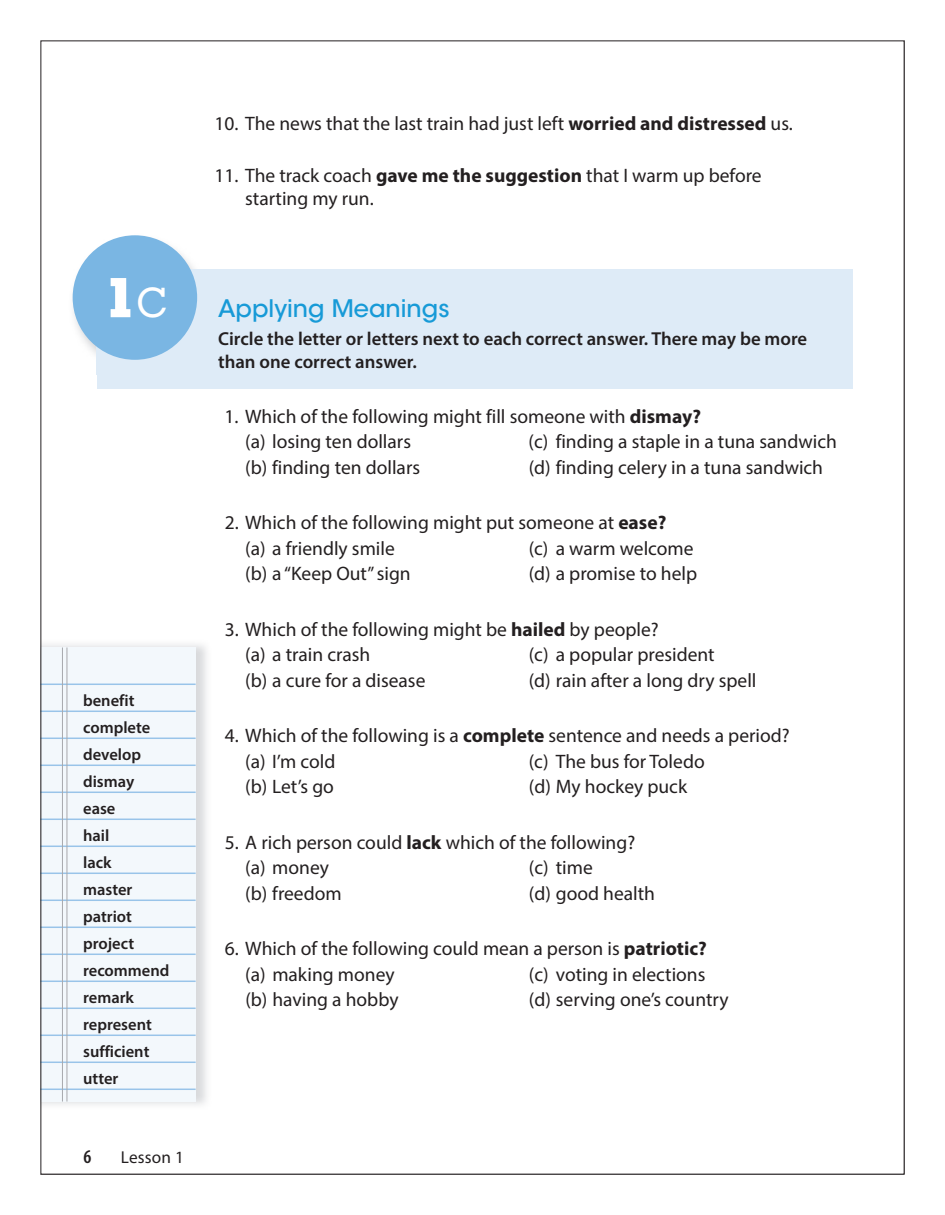
<style>
.page{position:relative;width:945px;height:1215px;background:#fff}
.page>*{position:absolute;margin:0;border:0;box-sizing:border-box;transform-origin:0 0}
.t1{font:800 55.5px "Memphis";color:#fff}
.t2{font:500 24px "ITC Avant Garde Std";color:#179ad7}
.t3{font:19.5px/25.5px "Myriad Pro";color:#231f20}
.t4{font:600 condensed 19.5px "Myriad Pro";color:#231f20}
.t5{font:600 18.75px/22.5px "Myriad Pro";color:#231f20}
.t6{font:17.25px "Myriad Pro";letter-spacing:.01em;color:#231f20}
.t7{font:600 16.5px/27px "Myriad Pro";color:#231f20}
.s1{font-weight:500;font-size:40.5px}
.s2{font-weight:700}
</style>
<div class="page">
<div style="left:41px;top:648px;width:155px;height:454px;background:#f3f8fc"></div>
<hr style="left:41px;top:684px;width:155px;height:1px;background:#99c4e9">
<hr style="left:41px;top:711px;width:155px;height:1px;background:#99c4e9">
<hr style="left:41px;top:738px;width:155px;height:1px;background:#99c4e9">
<hr style="left:41px;top:765px;width:155px;height:1px;background:#99c4e9">
<hr style="left:41px;top:792px;width:155px;height:1px;background:#99c4e9">
<hr style="left:41px;top:819px;width:155px;height:1px;background:#99c4e9">
<hr style="left:41px;top:846px;width:155px;height:1px;background:#99c4e9">
<hr style="left:41px;top:873px;width:155px;height:1px;background:#99c4e9">
<hr style="left:41px;top:900px;width:155px;height:1px;background:#99c4e9">
<hr style="left:41px;top:927px;width:155px;height:1px;background:#99c4e9">
<hr style="left:41px;top:954px;width:155px;height:1px;background:#99c4e9">
<hr style="left:41px;top:981px;width:155px;height:1px;background:#99c4e9">
<hr style="left:41px;top:1008px;width:155px;height:1px;background:#99c4e9">
<hr style="left:41px;top:1035px;width:155px;height:1px;background:#99c4e9">
<hr style="left:41px;top:1062px;width:155px;height:1px;background:#99c4e9">
<hr style="left:41px;top:1089px;width:155px;height:1px;background:#99c4e9">
<hr style="left:67px;top:648px;width:1px;height:454px;background:#a8a9ad">
<hr style="left:62px;top:648px;width:1px;height:454px;background:#a8a9ad">
<div style="left:97px;top:269px;width:756px;height:119px;background:#deebf7"></div>
<img style="left:72px;top:235px;width:121px;height:139px">
<img style="left:97px;top:269px;width:101px;height:105px">
<div style="left:73px;top:235px;width:124px;height:125px;background:#7ab6e3;border-radius:50%"></div>
<h1 class="t1" style="left:102px;top:262px;width:67px">1<span class="s1">C</span></h1>
<p class="t7" style="left:83px;top:686px;width:88px">benefit complete develop dismay ease<br>hail<br>lack<br>master patriot project recommend remark represent sufficient utter</p>
<p class="t4" style="left:83px;top:1146px;width:9px">6</p>
<p class="t6" style="left:121px;top:1147px;width:64px">Lesson 1</p>
<p class="t3" style="left:215px;top:110px;width:580px">10. The news that the last train had just left <span class="s2">worried and distressed</span> us.</p>
<p class="t3" style="left:245px;top:164px;width:518px;line-height:22.5px;text-indent:-30px">11. The track coach <span class="s2">gave me the suggestion</span> that I warm up before starting my run.</p>
<p class="t2" style="left:218px;top:293px;width:233px">Applying Meanings</p>
<p class="t5" style="left:218px;top:327px;width:591px">Circle the letter or letters next to each correct answer. There may be more than one correct answer.</p>
<p class="t3" style="left:245px;top:403px;width:457px;text-indent:-20px">1. Which of the following might fill someone with <span class="s2">dismay? </span>(a) losing ten dollars</p>
<p class="t3" style="left:529px;top:428px;width:310px">(c) finding a staple in a tuna sandwich</p>
<p class="t3" style="left:245px;top:454px;width:176px">(b) finding ten dollars</p>
<p class="t3" style="left:529px;top:454px;width:296px">(d) finding celery in a tuna sandwich</p>
<p class="t3" style="left:245px;top:509px;width:423px;text-indent:-20px">2. Which of the following might put someone at <span class="s2">ease? </span>(a) a friendly smile</p>
<p class="t3" style="left:529px;top:535px;width:166px">(c) a warm welcome</p>
<p class="t3" style="left:245px;top:560px;width:167px">(b) a “Keep Out” sign</p>
<p class="t3" style="left:529px;top:560px;width:170px">(d) a promise to help</p>
<p class="t3" style="left:245px;top:616px;width:415px;text-indent:-20px">3. Which of the following might be <span class="s2">hailed</span> by people? (a) a train crash</p>
<p class="t3" style="left:529px;top:641px;width:187px">(c) a popular president</p>
<p class="t3" style="left:245px;top:667px;width:182px">(b) a cure for a disease</p>
<p class="t3" style="left:529px;top:667px;width:229px">(d) rain after a long dry spell</p>
<p class="t3" style="left:245px;top:722px;width:546px;text-indent:-20px">4. Which of the following is a <span class="s2">complete</span> sentence and needs a period? (a) I’m cold</p>
<p class="t3" style="left:529px;top:748px;width:177px">(c) The bus for Toledo</p>
<p class="t3" style="left:245px;top:774px;width:90px">(b) Let’s go</p>
<p class="t3" style="left:529px;top:774px;width:160px">(d) My hockey puck</p>
<p class="t3" style="left:245px;top:829px;width:391px;text-indent:-20px">5. A rich person could <span class="s2">lack</span> which of the following? (a) money</p>
<p class="t3" style="left:529px;top:855px;width:66px">(c) time</p>
<p class="t3" style="left:245px;top:880px;width:98px">(b) freedom</p>
<p class="t3" style="left:529px;top:880px;width:128px">(d) good health</p>
<p class="t3" style="left:245px;top:936px;width:463px;text-indent:-20px">6. Which of the following could mean a person is <span class="s2">patriotic? </span>(a) making money</p>
<p class="t3" style="left:529px;top:961px;width:178px">(c) voting in elections</p>
<p class="t3" style="left:245px;top:987px;width:155px">(b) having a hobby</p>
<p class="t3" style="left:529px;top:987px;width:201px">(d) serving one’s country</p>
</div>
